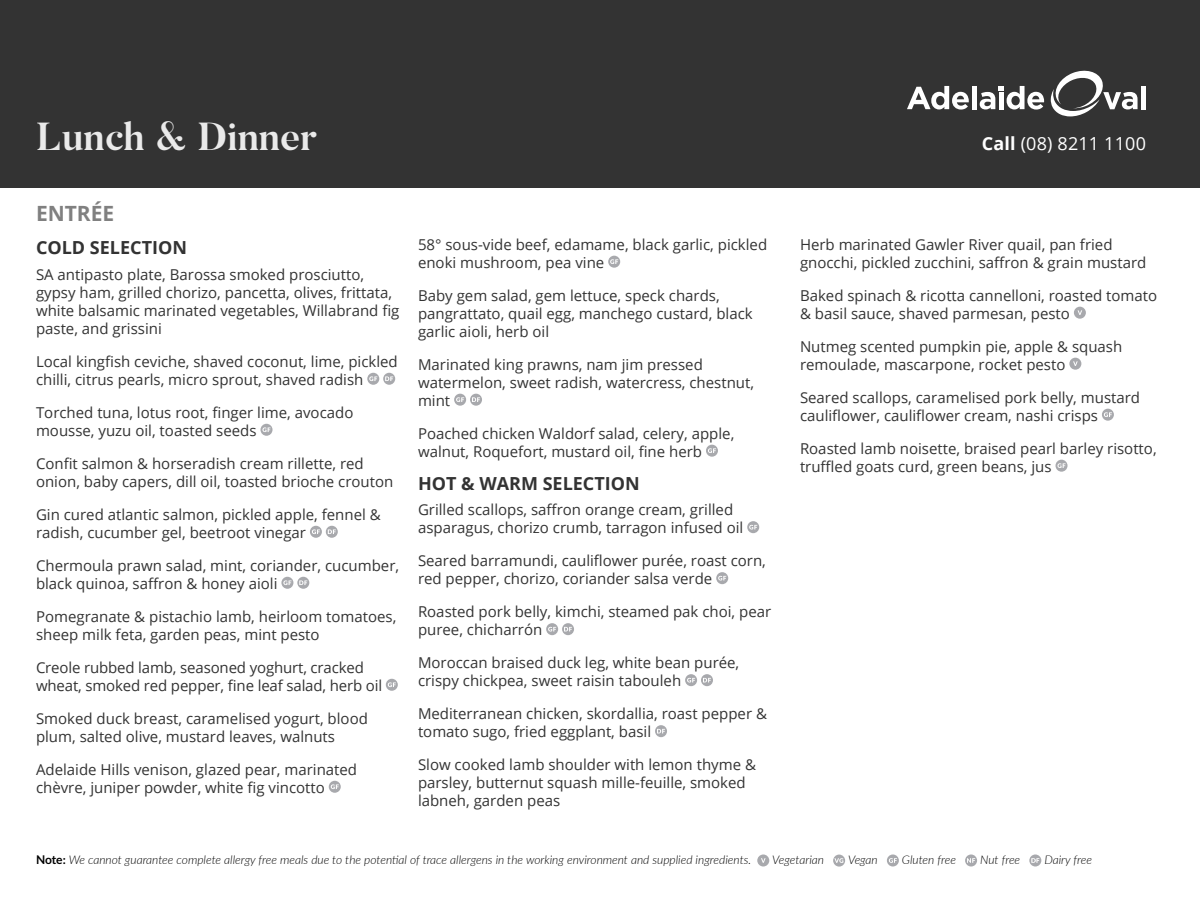
<style>
.page{position:relative;width:1200px;height:900px;background:#fff}
.page>*{position:absolute;margin:0;border:0;box-sizing:border-box;transform-origin:0 0}
.t1{font:700 38.85px "Butler";color:#fff}
.t2{font:700 21px "Open Sans";color:#808080}
.t3{font:700 18px "Open Sans";color:#333}
.t4{font:18px "Open Sans";letter-spacing:.01em;color:#fff}
.t5{font:15px/18px "Open Sans";color:#333}
.t6{font:italic 300 12px "Lato";color:#000}
.s1{font-weight:700}
.s2{font-weight:700;font-style:normal}
</style>
<div class="page">
<div style="left:757px;top:855px;width:12px;height:12px;background:#a8a9ad;border-radius:50%"></div>
<svg style="left:761px;top:858px;width:5px;height:5px"></svg>
<div style="left:833px;top:855px;width:12px;height:12px;background:#a8a9ad;border-radius:50%"></div>
<svg style="left:834px;top:858px;width:9px;height:5px"></svg>
<div style="left:887px;top:855px;width:12px;height:12px;background:#a8a9ad;border-radius:50%"></div>
<svg style="left:889px;top:858px;width:8px;height:5px"></svg>
<div style="left:965px;top:855px;width:12px;height:12px;background:#a8a9ad;border-radius:50%"></div>
<svg style="left:967px;top:858px;width:8px;height:5px"></svg>
<div style="left:1029px;top:855px;width:12px;height:12px;background:#a8a9ad;border-radius:50%"></div>
<svg style="left:1031px;top:858px;width:8px;height:5px"></svg>
<div style="left:0;top:0;width:1200px;height:187px;background:#333"></div>
<div style="left:972px;top:86px;width:5px;height:23px;background:#fff"></div>
<svg style="left:907px;top:86px;width:62px;height:24px"></svg>
<svg style="left:980px;top:86px;width:64px;height:24px"></svg>
<svg style="left:1051px;top:71px;width:87px;height:45px"></svg>
<div style="left:1141px;top:86px;width:5px;height:23px;background:#fff"></div>
<div style="left:367px;top:373px;width:12px;height:12px;background:#a8a9ad;border-radius:50%"></div>
<svg style="left:369px;top:376px;width:8px;height:5px"></svg>
<div style="left:383px;top:373px;width:12px;height:12px;background:#a8a9ad;border-radius:50%"></div>
<svg style="left:385px;top:376px;width:8px;height:5px"></svg>
<div style="left:261px;top:424px;width:12px;height:12px;background:#a8a9ad;border-radius:50%"></div>
<svg style="left:262px;top:427px;width:9px;height:5px"></svg>
<div style="left:310px;top:526px;width:12px;height:12px;background:#a8a9ad;border-radius:50%"></div>
<svg style="left:312px;top:529px;width:8px;height:5px"></svg>
<svg style="left:326px;top:526px;width:12px;height:12px"></svg>
<svg style="left:328px;top:529px;width:8px;height:5px"></svg>
<div style="left:281px;top:577px;width:12px;height:12px;background:#a8a9ad;border-radius:50%"></div>
<svg style="left:283px;top:580px;width:8px;height:5px"></svg>
<div style="left:297px;top:577px;width:12px;height:12px;background:#a8a9ad;border-radius:50%"></div>
<svg style="left:299px;top:580px;width:8px;height:5px"></svg>
<div style="left:386px;top:679px;width:12px;height:12px;background:#a8a9ad;border-radius:50%"></div>
<svg style="left:388px;top:682px;width:8px;height:5px"></svg>
<div style="left:329px;top:781px;width:12px;height:12px;background:#a8a9ad;border-radius:50%"></div>
<svg style="left:331px;top:784px;width:8px;height:5px"></svg>
<div style="left:608px;top:256px;width:12px;height:12px;background:#a8a9ad;border-radius:50%"></div>
<svg style="left:610px;top:259px;width:8px;height:5px"></svg>
<div style="left:454px;top:394px;width:12px;height:12px;background:#a8a9ad;border-radius:50%"></div>
<svg style="left:456px;top:397px;width:8px;height:5px"></svg>
<div style="left:470px;top:394px;width:12px;height:12px;background:#a8a9ad;border-radius:50%"></div>
<svg style="left:472px;top:397px;width:8px;height:5px"></svg>
<div style="left:706px;top:445px;width:12px;height:12px;background:#a8a9ad;border-radius:50%"></div>
<svg style="left:708px;top:448px;width:8px;height:5px"></svg>
<div style="left:747px;top:521px;width:12px;height:12px;background:#a8a9ad;border-radius:50%"></div>
<svg style="left:749px;top:525px;width:8px;height:5px"></svg>
<div style="left:716px;top:572px;width:12px;height:12px;background:#a8a9ad;border-radius:50%"></div>
<svg style="left:718px;top:576px;width:8px;height:5px"></svg>
<div style="left:546px;top:623px;width:12px;height:12px;background:#a8a9ad;border-radius:50%"></div>
<svg style="left:548px;top:627px;width:8px;height:5px"></svg>
<div style="left:562px;top:623px;width:12px;height:12px;background:#a8a9ad;border-radius:50%"></div>
<svg style="left:564px;top:627px;width:8px;height:4px"></svg>
<div style="left:685px;top:674px;width:12px;height:12px;background:#a8a9ad;border-radius:50%"></div>
<svg style="left:687px;top:678px;width:8px;height:5px"></svg>
<div style="left:701px;top:674px;width:12px;height:12px;background:#a8a9ad;border-radius:50%"></div>
<svg style="left:703px;top:678px;width:8px;height:4px"></svg>
<div style="left:655px;top:725px;width:12px;height:12px;background:#a8a9ad;border-radius:50%"></div>
<svg style="left:657px;top:729px;width:8px;height:4px"></svg>
<div style="left:1074px;top:307px;width:12px;height:12px;background:#a8a9ad;border-radius:50%"></div>
<svg style="left:1078px;top:310px;width:4px;height:5px"></svg>
<div style="left:1069px;top:358px;width:12px;height:12px;background:#a8a9ad;border-radius:50%"></div>
<svg style="left:1073px;top:361px;width:5px;height:5px"></svg>
<div style="left:1102px;top:409px;width:12px;height:12px;background:#a8a9ad;border-radius:50%"></div>
<svg style="left:1104px;top:412px;width:8px;height:5px"></svg>
<div style="left:1056px;top:460px;width:12px;height:12px;background:#a8a9ad;border-radius:50%"></div>
<svg style="left:1057px;top:463px;width:9px;height:5px"></svg>
<h1 class="t1" style="left:36px;top:112px;width:283px">Lunch &amp; Dinner</h1>
<p class="t2" style="left:36px;top:199px;width:80px">ENTRÉE</p>
<p class="t3" style="left:36px;top:235px;width:153px">COLD SELECTION</p>
<p class="t5" style="left:36px;top:265px;width:365px">SA antipasto plate, Barossa smoked prosciutto, gypsy ham, grilled chorizo, pancetta, olives, frittata, white balsamic marinated vegetables, Willabrand fig paste, and grissini</p>
<p class="t5" style="left:36px;top:352px;width:363px">Local kingfish ceviche, shaved coconut, lime, pickled chilli, citrus pearls, micro sprout, shaved radish</p>
<p class="t5" style="left:36px;top:403px;width:319px">Torched tuna, lotus root, finger lime, avocado mousse, yuzu oil, toasted seeds</p>
<p class="t5" style="left:36px;top:454px;width:359px">Confit salmon &amp; horseradish cream rillette, red onion, baby capers, dill oil, toasted brioche crouton</p>
<p class="t5" style="left:36px;top:505px;width:346px">Gin cured atlantic salmon, pickled apple, fennel &amp; radish, cucumber gel, beetroot vinegar</p>
<p class="t5" style="left:36px;top:556px;width:365px">Chermoula prawn salad, mint, coriander, cucumber, black quinoa, saffron &amp; honey aioli</p>
<p class="t5" style="left:36px;top:607px;width:362px">Pomegranate &amp; pistachio lamb, heirloom tomatoes, sheep milk feta, garden peas, mint pesto</p>
<p class="t5" style="left:36px;top:658px;width:348px">Creole rubbed lamb, seasoned yoghurt, cracked wheat, smoked red pepper, fine leaf salad, herb oil</p>
<p class="t5" style="left:36px;top:709px;width:333px">Smoked duck breast, caramelised yogurt, blood plum, salted olive, mustard leaves, walnuts</p>
<p class="t5" style="left:36px;top:760px;width:323px">Adelaide Hills venison, glazed pear, marinated chèvre, juniper powder, white fig vincotto</p>
<p class="t5" style="left:418px;top:235px;width:351px">58° sous-vide beef, edamame, black garlic, pickled enoki mushroom, pea vine</p>
<p class="t5" style="left:418px;top:286px;width:336px">Baby gem salad, gem lettuce, speck chards, pangrattato, quail egg, manchego custard, black garlic aioli, herb oil</p>
<p class="t5" style="left:418px;top:355px;width:338px">Marinated king prawns, nam jim pressed watermelon, sweet radish, watercress, chestnut, mint</p>
<p class="t5" style="left:418px;top:424px;width:318px">Poached chicken Waldorf salad, celery, apple, walnut, Roquefort, mustard oil, fine herb</p>
<p class="t3" style="left:418px;top:470px;width:223px">HOT &amp; WARM SELECTION</p>
<p class="t5" style="left:418px;top:500px;width:327px">Grilled scallops, saffron orange cream, grilled asparagus, chorizo crumb, tarragon infused oil</p>
<p class="t5" style="left:418px;top:551px;width:350px">Seared barramundi, cauliflower purée, roast corn, red pepper, chorizo, coriander salsa verde</p>
<p class="t5" style="left:418px;top:602px;width:355px">Roasted pork belly, kimchi, steamed pak choi, pear puree, chicharrón</p>
<p class="t5" style="left:418px;top:653px;width:323px">Moroccan braised duck leg, white bean purée, crispy chickpea, sweet raisin tabouleh</p>
<p class="t5" style="left:418px;top:704px;width:350px">Mediterranean chicken, skordallia, roast pepper &amp; tomato sugo, fried eggplant, basil</p>
<p class="t5" style="left:418px;top:755px;width:340px">Slow cooked lamb shoulder with lemon thyme &amp; parsley, butternut squash mille-feuille, smoked labneh, garden peas</p>
<p class="t4" style="left:982px;top:131px;width:166px"><span class="s1">Call</span> (08) 8211 1100</p>
<p class="t5" style="left:800px;top:235px;width:348px">Herb marinated Gawler River quail, pan fried gnocchi, pickled zucchini, saffron &amp; grain mustard</p>
<p class="t5" style="left:800px;top:286px;width:359px">Baked spinach &amp; ricotta cannelloni, roasted tomato &amp; basil sauce, shaved parmesan, pesto</p>
<p class="t5" style="left:800px;top:337px;width:324px">Nutmeg scented pumpkin pie, apple &amp; squash remoulade, mascarpone, rocket pesto</p>
<p class="t5" style="left:800px;top:388px;width:342px">Seared scallops, caramelised pork belly, mustard cauliflower, cauliflower cream, nashi crisps</p>
<p class="t5" style="left:800px;top:439px;width:358px">Roasted lamb noisette, braised pearl barley risotto, truffled goats curd, green beans, jus</p>
<p class="t6" style="left:36px;top:852px;width:717px"><span class="s2">Note:</span> We cannot guarantee complete allergy free meals due to the potential of trace allergens in the working environment and supplied ingredients.</p>
<p class="t6" style="left:772px;top:852px;width:53px">Vegetarian</p>
<p class="t6" style="left:848px;top:852px;width:31px">Vegan</p>
<p class="t6" style="left:902px;top:852px;width:56px">Gluten free</p>
<p class="t6" style="left:980px;top:852px;width:42px">Nut free</p>
<p class="t6" style="left:1044px;top:852px;width:49px">Dairy free</p>
</div>
